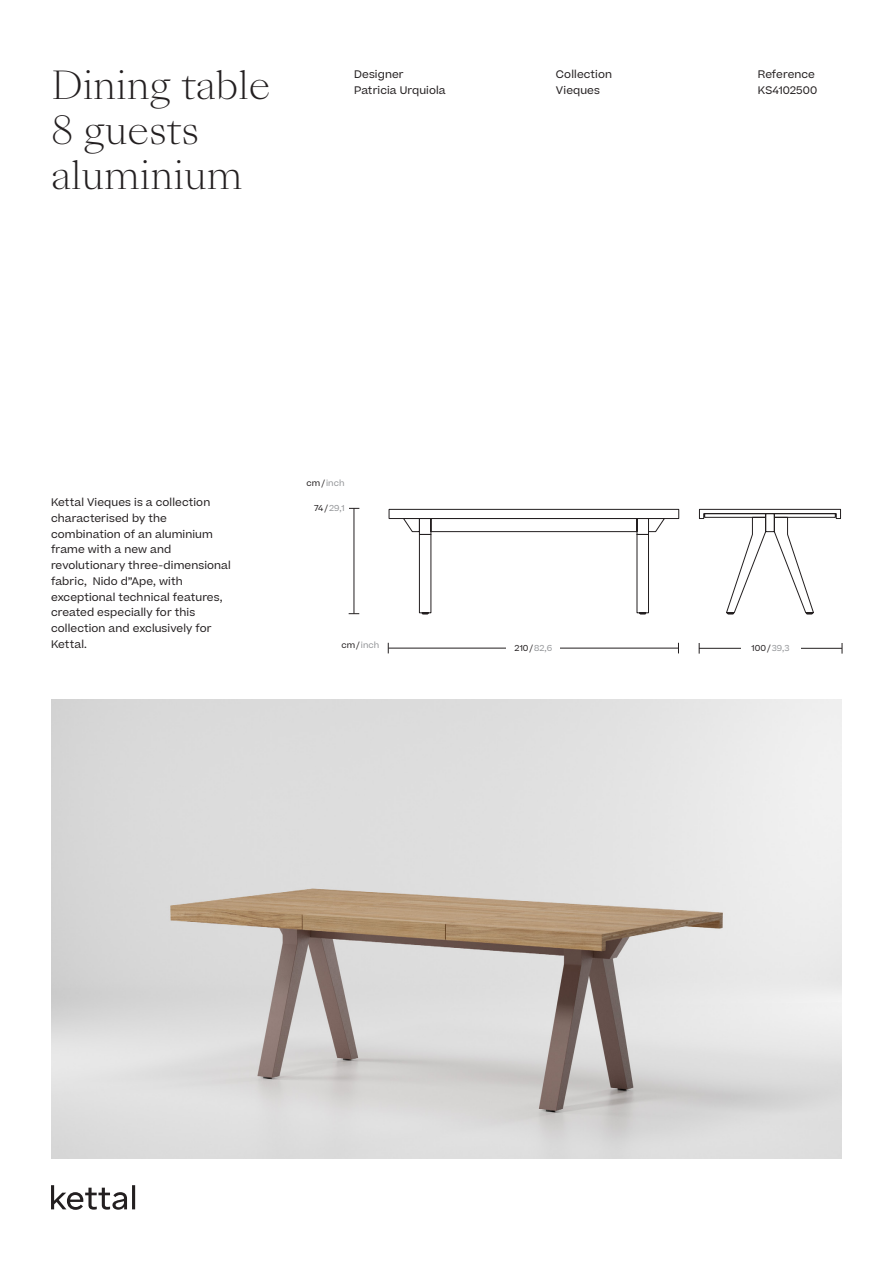
<style>
.page{position:relative;width:893px;height:1263px;background:#fff}
.page>*{position:absolute;margin:0;border:0;box-sizing:border-box;transform-origin:0 0}
.t1{font:300 37.5px "Sang Bleu Kingdom";color:#231f20}
.t2{font:10.5px/15.8px "Beatrice";letter-spacing:.01em;color:#231f20}
.Beatrice_5_5{font:8.25px "Beatrice";letter-spacing:.01em;color:#939598}
.Beatrice_5_5-2{font:8.25px "Beatrice";letter-spacing:.01em;color:#231f20}
.s1{color:#231f20}
.s2{color:#939598}
</style>
<div class="page">
<svg style="left:51px;top:1185px;width:84px;height:25px"></svg>
<img style="left:51px;top:699px;width:791px;height:460px">
<hr style="left:699px;top:648px;width:143px;height:1px;background:#231f20">
<hr style="left:388px;top:648px;width:290px;height:1px;background:#231f20">
<hr style="left:354px;top:508px;width:1px;height:106px;background:#231f20">
<div style="left:741px;top:641px;width:59px;height:14px;background:#fff"></div>
<div style="left:506px;top:641px;width:54px;height:14px;background:#fff"></div>
<svg style="left:389px;top:509px;width:290px;height:105px"></svg>
<svg style="left:699px;top:509px;width:142px;height:105px"></svg>
<p class="t1" style="left:51px;top:59px;width:221px">Dining table</p>
<p class="t1" style="left:51px;top:104px;width:150px">8 guests</p>
<p class="t1" style="left:51px;top:149px;width:193px">aluminium</p>
<p class="t2" style="left:354px;top:66px;width:51px">Designer</p>
<p class="t2" style="left:354px;top:82px;width:93px">Patricia Urquiola</p>
<p class="t2" style="left:556px;top:66px;width:58px">Collection</p>
<p class="t2" style="left:556px;top:82px;width:46px">Vieques</p>
<p class="Beatrice_5_5" style="left:307px;top:477px;width:39px"><span class="s1">cm/</span> inch</p>
<p class="t2" style="left:758px;top:66px;width:59px">Reference</p>
<p class="t2" style="left:758px;top:82px;width:61px">KS4102500</p>
<p class="t2" style="left:51px;top:494px;width:181px">Kettal Vieques is a collection characterised by the combination of an aluminium frame with a new and revolutionary three-dimensional fabric, Nido d”Ape, with exceptional technical features, created especially for this collection and exclusively for<br>Kettal.</p>
<p class="Beatrice_5_5" style="left:314px;top:503px;width:32px"><span class="s1">74/</span>29,1</p>
<p class="Beatrice_5_5" style="left:341px;top:640px;width:39px"><span class="s1">cm /</span> inch</p>
<p class="Beatrice_5_5-2" style="left:514px;top:642px;width:39px">210/<span class="s2">82,6</span></p>
<p class="Beatrice_5_5-2" style="left:751px;top:642px;width:40px">100/<span class="s2">39,3</span></p>
</div>
